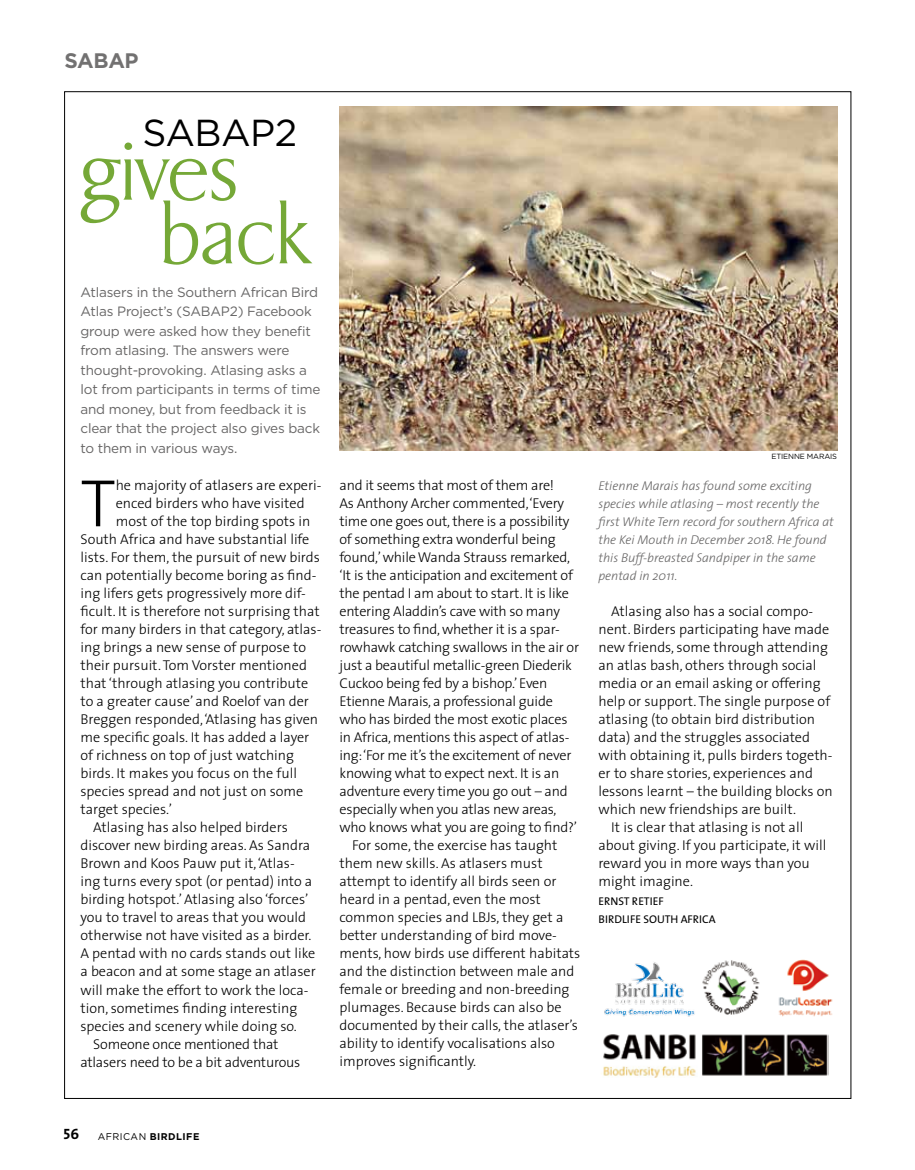
<style>
.page{position:relative;width:915px;height:1170px;background:#fff}
.page>*{position:absolute;margin:0;border:0;box-sizing:border-box;transform-origin:0 0}
.t1{font:200 87px "Dragon";color:#75a837}
.t2{font:300 67.65px "The Sans";color:#000}
.t3{font:37.5px "Gotham";letter-spacing:-.015em;color:#000}
.t4{font:700 21px "Gotham";letter-spacing:-.015em;color:#727171}
.t5{font:300 14.25px "The Sans";color:#000}
.t6{font:13.5px/19.5px "Gotham";letter-spacing:-.015em;color:#666565}
.t7{font:italic 300 12.75px/18px "The Sans";color:#666565}
.t8{font:11.25px/18px "The Sans";color:#000}
.t9{font:700 9.75px "Gotham";letter-spacing:.05em;color:#000}
.t10{font:7.5px "Gotham";letter-spacing:-.015em;color:#000}
.s1{font-family:"The Sans Bold Caps";font-weight:400;font-size:15px}
.s2{font-weight:400}
</style>
<div class="page">
<img style="left:604px;top:962px;width:91px;height:55px">
<img style="left:601px;top:1034px;width:226px;height:43px">
<img style="left:778px;top:959px;width:55px;height:58px">
<img style="left:702px;top:960px;width:58px;height:54px">
<img style="left:339px;top:106px;width:497px;height:345px">
<h3 class="t4" style="left:64px;top:46px;width:76px">SABAP</h3>
<h3 class="t3" style="left:142px;top:108px;width:156px">SABAP2</h3>
<h1 class="t1" style="left:80px;top:127px;width:158px">gives</h1>
<h1 class="t1" style="left:159px;top:191px;width:152px">back</h1>
<p class="t6" style="left:80px;top:282px;width:241px">Atlasers in the Southern African Bird Atlas Project’s (SABAP2) Facebook group were asked how they benefit from atlasing. The answers were thought-provoking. Atlasing asks a lot from participants in terms of time and money, but from feedback it is clear that the project also gives back to them in various ways.</p>
<h2 class="t2" style="left:80px;top:447px;width:37px">T</h2>
<p class="t5" style="left:116px;top:473px;width:207px">he majority of atlasers are experi-</p>
<p class="t5" style="left:116px;top:491px;width:190px">enced birders who have visited</p>
<p class="t5" style="left:116px;top:509px;width:196px">most of the top birding spots in</p>
<p class="t5" style="left:80px;top:527px;width:230px">South Africa and have substantial life</p>
<p class="t5" style="left:80px;top:545px;width:241px">lists. For them, the pursuit of new birds</p>
<p class="t5" style="left:80px;top:563px;width:237px">can potentially become boring as find-</p>
<p class="t5" style="left:80px;top:581px;width:227px">ing lifers gets progressively more dif-</p>
<p class="t5" style="left:80px;top:599px;width:240px">ficult. It is therefore not surprising that</p>
<p class="t5" style="left:80px;top:617px;width:242px">for many birders in that category, atlas-</p>
<p class="t5" style="left:80px;top:635px;width:227px">ing brings a new sense of purpose to</p>
<p class="t5" style="left:80px;top:653px;width:228px">their pursuit. Tom Vorster mentioned</p>
<p class="t5" style="left:80px;top:671px;width:229px">that ‘through atlasing you contribute</p>
<p class="t5" style="left:80px;top:689px;width:230px">to a greater cause’ and Roelof van der</p>
<p class="t5" style="left:80px;top:707px;width:239px">Breggen responded, ‘Atlasing has given</p>
<p class="t5" style="left:80px;top:725px;width:230px">me specific goals. It has added a layer</p>
<p class="t5" style="left:80px;top:743px;width:215px">of richness on top of just watching</p>
<p class="t5" style="left:80px;top:761px;width:218px">birds. It makes you focus on the full</p>
<p class="t5" style="left:80px;top:779px;width:224px">species spread and not just on some</p>
<p class="t5" style="left:80px;top:797px;width:93px">target species.’</p>
<p class="t5" style="left:93px;top:815px;width:196px">Atlasing has also helped birders</p>
<p class="t5" style="left:80px;top:833px;width:231px">discover new birding areas. As Sandra</p>
<p class="t5" style="left:80px;top:851px;width:216px">Brown and Koos Pauw put it, ‘Atlas-</p>
<p class="t5" style="left:80px;top:869px;width:233px">ing turns every spot (or pentad) into a</p>
<p class="t5" style="left:80px;top:887px;width:229px">birding hotspot.’ Atlasing also ‘forces’</p>
<p class="t5" style="left:80px;top:905px;width:227px">you to travel to areas that you would</p>
<p class="t5" style="left:80px;top:923px;width:232px">otherwise not have visited as a birder.</p>
<p class="t5" style="left:80px;top:941px;width:236px">A pentad with no cards stands out like</p>
<p class="t5" style="left:80px;top:959px;width:237px">a beacon and at some stage an atlaser</p>
<p class="t5" style="left:80px;top:977px;width:229px">will make the effort to work the loca-</p>
<p class="t5" style="left:80px;top:995px;width:218px">tion, sometimes finding interesting</p>
<p class="t5" style="left:80px;top:1013px;width:218px">species and scenery while doing so.</p>
<p class="t5" style="left:93px;top:1031px;width:186px">Someone once mentioned that</p>
<p class="t5" style="left:80px;top:1049px;width:221px">atlasers need to be a bit adventurous</p>
<p class="t5" style="left:339px;top:473px;width:216px">and it seems that most of them are!</p>
<p class="t5" style="left:339px;top:491px;width:226px">As Anthony Archer commented, ‘Every</p>
<p class="t5" style="left:339px;top:509px;width:231px">time one goes out, there is a possibility</p>
<p class="t5" style="left:339px;top:527px;width:218px">of something extra wonderful being</p>
<p class="t5" style="left:339px;top:545px;width:232px">found,’ while Wanda Strauss remarked,</p>
<p class="t5" style="left:339px;top:563px;width:235px">‘It is the anticipation and excitement of</p>
<p class="t5" style="left:339px;top:581px;width:231px">the pentad I am about to start. It is like</p>
<p class="t5" style="left:339px;top:599px;width:222px">entering Aladdin’s cave with so many</p>
<p class="t5" style="left:339px;top:617px;width:222px">treasures to find, whether it is a spar-</p>
<p class="t5" style="left:339px;top:635px;width:241px">rowhawk catching swallows in the air or</p>
<p class="t5" style="left:339px;top:653px;width:234px">just a beautiful metallic-green Diederik</p>
<p class="t5" style="left:339px;top:671px;width:209px">Cuckoo being fed by a bishop.’ Even</p>
<p class="t5" style="left:339px;top:689px;width:215px">Etienne Marais, a professional guide</p>
<p class="t5" style="left:339px;top:707px;width:229px">who has birded the most exotic places</p>
<p class="t5" style="left:339px;top:725px;width:231px">in Africa, mentions this aspect of atlas-</p>
<p class="t5" style="left:339px;top:743px;width:233px">ing: ‘For me it’s the excitement of never</p>
<p class="t5" style="left:339px;top:761px;width:221px">knowing what to expect next. It is an</p>
<p class="t5" style="left:339px;top:779px;width:229px">adventure every time you go out – and</p>
<p class="t5" style="left:339px;top:797px;width:218px">especially when you atlas new areas,</p>
<p class="t5" style="left:339px;top:815px;width:239px">who knows what you are going to find?’</p>
<p class="t5" style="left:352px;top:833px;width:206px">For some, the exercise has taught</p>
<p class="t5" style="left:339px;top:851px;width:204px">them new skills. As atlasers must</p>
<p class="t5" style="left:339px;top:869px;width:218px">attempt to identify all birds seen or</p>
<p class="t5" style="left:339px;top:887px;width:203px">heard in a pentad, even the most</p>
<p class="t5" style="left:339px;top:905px;width:225px">common species and LBJs, they get a</p>
<p class="t5" style="left:339px;top:923px;width:219px">better understanding of bird move-</p>
<p class="t5" style="left:339px;top:941px;width:242px">ments, how birds use different habitats</p>
<p class="t5" style="left:339px;top:959px;width:236px">and the distinction between male and</p>
<p class="t5" style="left:339px;top:977px;width:231px">female or breeding and non-breeding</p>
<p class="t5" style="left:339px;top:995px;width:223px">plumages. Because birds can also be</p>
<p class="t5" style="left:339px;top:1013px;width:240px">documented by their calls, the atlaser’s</p>
<p class="t5" style="left:339px;top:1031px;width:217px">ability to identify vocalisations also</p>
<p class="t5" style="left:339px;top:1049px;width:138px">improves significantly.</p>
<p class="t10" style="left:771px;top:452px;width:66px">etienne marais</p>
<p class="t7" style="left:598px;top:476px;width:237px">Etienne Marais has found some exciting species while atlasing – most recently the first White Tern record for southern Africa at the Kei Mouth in December 2018. He found this Buff-breasted Sandpiper in the same pentad in 2011.</p>
<p class="t5" style="left:611px;top:599px;width:203px">Atlasing also has a social compo-</p>
<p class="t5" style="left:598px;top:617px;width:232px">nent. Birders participating have made</p>
<p class="t5" style="left:598px;top:635px;width:231px">new friends, some through attending</p>
<p class="t5" style="left:598px;top:653px;width:219px">an atlas bash, others through social</p>
<p class="t5" style="left:598px;top:671px;width:224px">media or an email asking or offering</p>
<p class="t5" style="left:598px;top:689px;width:233px">help or support. The single purpose of</p>
<p class="t5" style="left:598px;top:707px;width:218px">atlasing (to obtain bird distribution</p>
<p class="t5" style="left:598px;top:725px;width:213px">data) and the struggles associated</p>
<p class="t5" style="left:598px;top:743px;width:235px">with obtaining it, pulls birders togeth-</p>
<p class="t5" style="left:598px;top:761px;width:216px">er to share stories, experiences and</p>
<p class="t5" style="left:598px;top:779px;width:236px">lessons learnt – the building blocks on</p>
<p class="t5" style="left:598px;top:797px;width:199px">which new friendships are built.</p>
<p class="t5" style="left:611px;top:815px;width:193px">It is clear that atlasing is not all</p>
<p class="t5" style="left:598px;top:833px;width:229px">about giving. If you participate, it will</p>
<p class="t5" style="left:598px;top:851px;width:213px">reward you in more ways than you</p>
<p class="t5" style="left:598px;top:869px;width:96px">might imagine.</p>
<p class="t8" style="left:598px;top:891px;width:119px">ERNST RETIEF<br>BIRDLIFE SOUTH AFRICA</p>
<p class="t9" style="left:64px;top:1129px;width:137px"><span class="s1">56</span> <span class="s2">african</span> BIRDLIFE</p>
</div>
